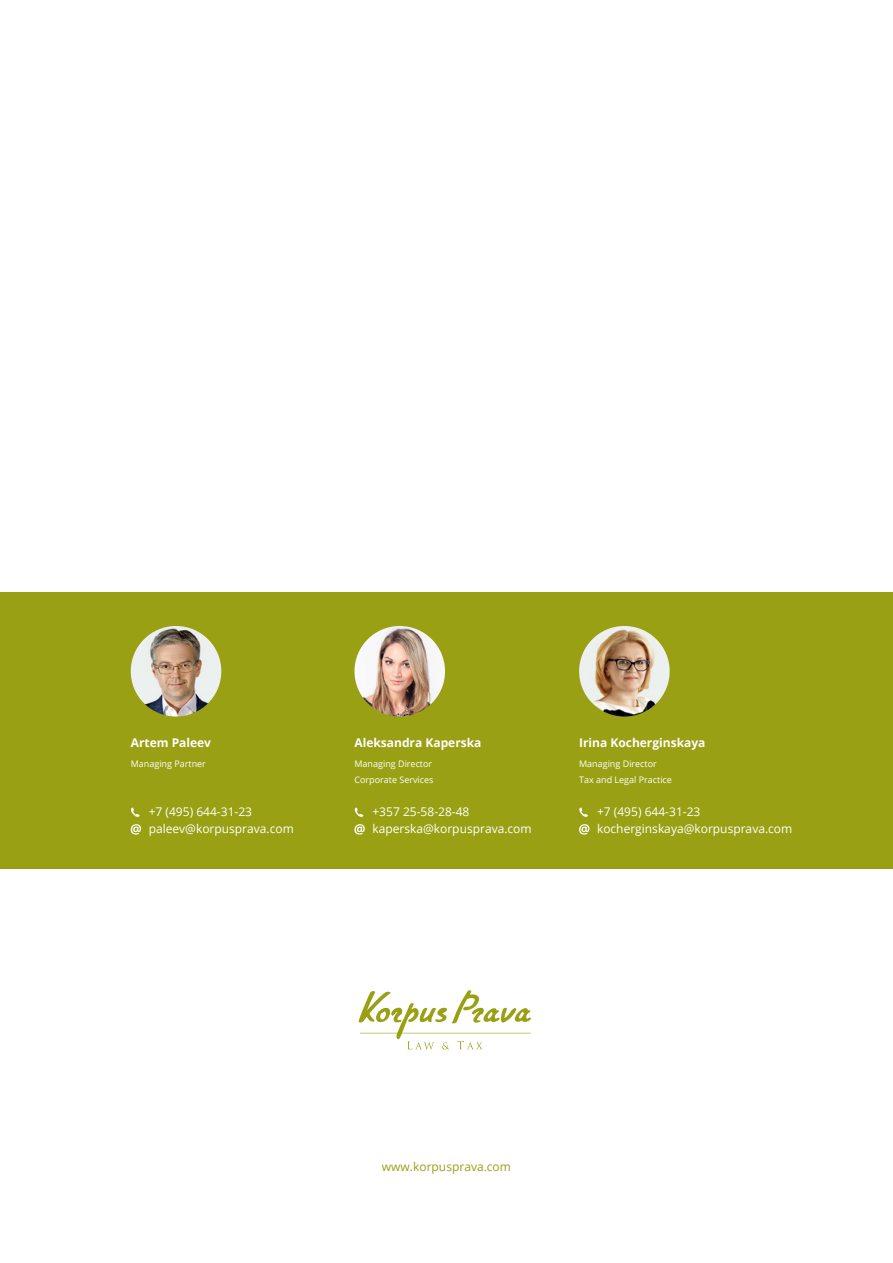
<style>
.page{position:relative;width:893px;height:1263px;background:#fff}
.page>*{position:absolute;margin:0;border:0;box-sizing:border-box;transform-origin:0 0}
.t1{font:12px/16.5px "Open Sans";color:#fff}
.t2{font:700 12px "Open Sans";color:#fff}
.t3{font:12px "Open Sans";color:#99a014}
.t4{font:9px/16.5px "Open Sans";color:#fff}
</style>
<div class="page">
<div style="left:0;top:592px;width:893px;height:276px;background:#99a014"></div>
<svg style="left:359px;top:990px;width:172px;height:59px"></svg>
<svg style="left:354px;top:807px;width:9px;height:10px"></svg>
<svg style="left:354px;top:824px;width:11px;height:10px"></svg>
<svg style="left:579px;top:807px;width:9px;height:10px"></svg>
<svg style="left:579px;top:824px;width:10px;height:10px"></svg>
<svg style="left:131px;top:807px;width:9px;height:10px"></svg>
<svg style="left:131px;top:824px;width:10px;height:10px"></svg>
<img style="left:579px;top:626px;width:91px;height:90px;border-radius:45px">
<img style="left:131px;top:626px;width:90px;height:90px;border-radius:45px">
<img style="left:354px;top:626px;width:91px;height:90px;border-radius:45px">
<p class="t2" style="left:131px;top:734px;width:82px">Artem Paleev</p>
<p class="t4" style="left:131px;top:755px;width:77px">Managing Partner</p>
<p class="t1" style="left:149px;top:803px;width:147px">+7 (495) 644-31-23 paleev@korpusprava.com</p>
<p class="t2" style="left:354px;top:734px;width:128px">Aleksandra Kaperska</p>
<p class="t4" style="left:354px;top:755px;width:81px">Managing Director<br>Corporate Services</p>
<p class="t1" style="left:372px;top:803px;width:161px">+357 25-58-28-48 kaperska@korpusprava.com</p>
<p class="t2" style="left:579px;top:734px;width:128px">Irina Kocherginskaya</p>
<p class="t4" style="left:579px;top:755px;width:94px">Managing Director<br>Tax and Legal Practice</p>
<p class="t1" style="left:597px;top:803px;width:197px">+7 (495) 644-31-23 kocherginskaya@korpusprava.com</p>
<p class="t3" style="left:382px;top:1158px;width:131px">www.korpusprava.com</p>
</div>
